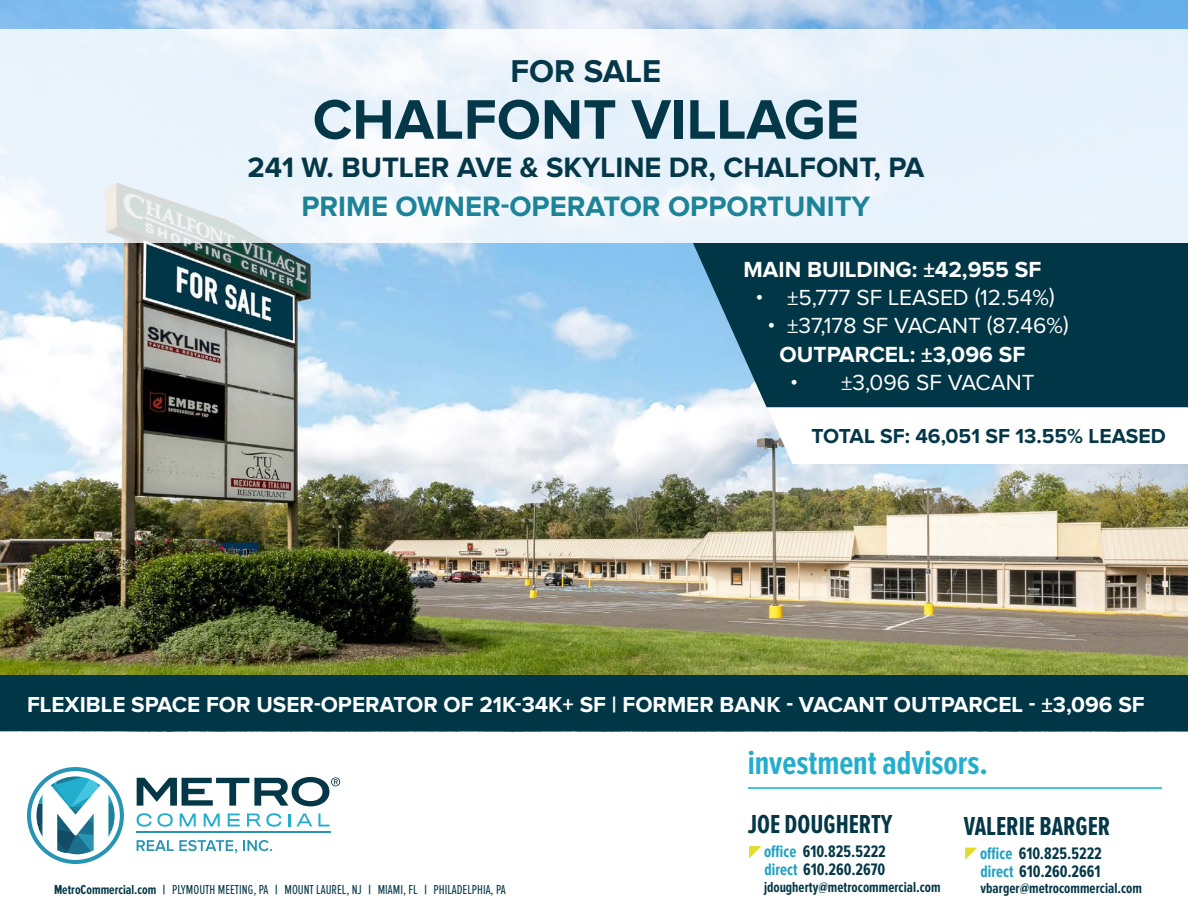
<style>
.page{position:relative;width:1188px;height:918px;background:#fff}
.page>*{position:absolute;margin:0;border:0;box-sizing:border-box;transform-origin:0 0}
.t1{font:700 57.75px "Proxima Nova";color:#043747}
.t2{font:700 34.65px "Proxima Nova Ex Cn";color:#23aecd}
.t3{font:700 32.7px "Proxima Nova";color:#043747}
.t4{font:700 29.1px "Proxima Nova";color:#043747}
.t5{font:700 29.1px "Proxima Nova";color:#1d8398}
.t6{font:700 27px "Proxima Nova Ex Cn";color:#043747}
.t7{font:22.65px "Proxima Nova";color:#fff}
.t8{font:700 22.65px "Proxima Nova";color:#fff}
.t9{font:700 22.5px "Proxima Nova";color:#fff}
.t10{font:700 21px "Proxima Nova";color:#043747}
.t11{font:700 17.25px "Proxima Nova Ex Cn";color:#043747}
.t12{font:700 15px "Proxima Nova Ex Cn";color:#043747}
.t13{font:13.5px "Proxima Nova Ex Cn";color:#043747}
.s1{font-weight:700}
.s2{color:#1da1c0}
</style>
<div class="page">
<img style="left:0;top:0;width:1188px;height:676px">
<svg style="left:0;top:30px;width:1188px;height:213px;fill:#e9f3fb"></svg>
<hr style="left:748px;top:787px;width:414px;height:2px;background:#44c5e0">
<svg style="left:27px;top:767px;width:97px;height:97px"></svg>
<hr style="left:137px;top:832px;width:194px;height:1px;background:#2894b3">
<svg style="left:137px;top:813px;width:36px;height:14px"></svg>
<svg style="left:180px;top:814px;width:16px;height:12px"></svg>
<svg style="left:204px;top:814px;width:16px;height:12px"></svg>
<svg style="left:228px;top:814px;width:12px;height:12px"></svg>
<svg style="left:247px;top:813px;width:34px;height:14px"></svg>
<svg style="left:288px;top:814px;width:2px;height:12px"></svg>
<svg style="left:296px;top:814px;width:16px;height:12px"></svg>
<svg style="left:318px;top:814px;width:11px;height:12px"></svg>
<svg style="left:137px;top:840px;width:100px;height:13px"></svg>
<svg style="left:243px;top:840px;width:29px;height:11px"></svg>
<svg style="left:137px;top:777px;width:203px;height:29px"></svg>
<svg style="left:965px;top:848px;width:12px;height:12px"></svg>
<svg style="left:749px;top:846px;width:12px;height:12px"></svg>
<svg style="left:719px;top:407px;width:469px;height:57px"></svg>
<svg style="left:693px;top:243px;width:495px;height:164px;background:#0c4252"></svg>
<div style="left:0;top:676px;width:1188px;height:55px;background:#003645"></div>
<p class="t3" style="left:511px;top:57px;width:152px">FOR SALE</p>
<p class="t1" style="left:313px;top:93px;width:548px">CHALFONT VILLAGE</p>
<p class="t4" style="left:247px;top:154px;width:678px">241 W. BUTLER AVE &amp; SKYLINE DR, CHALFONT, PA</p>
<p class="t5" style="left:301px;top:193px;width:570px">PRIME OWNER-OPERATOR OPPORTUNITY</p>
<p class="t8" style="left:744px;top:259px;width:299px">MAIN BUILDING: ±42,955 SF</p>
<p class="t7" style="left:756px;top:287px;width:301px">• ±5,777 SF LEASED (12.54%)</p>
<p class="t7" style="left:768px;top:315px;width:303px">• ±37,178 SF VACANT (87.46%)</p>
<p class="t8" style="left:780px;top:344px;width:247px">OUTPARCEL: ±3,096 SF</p>
<p class="t7" style="left:790px;top:372px;width:246px">• ±3,096 SF VACANT</p>
<p class="t10" style="left:812px;top:427px;width:356px">TOTAL SF: 46,051 SF 13.55% LEASED</p>
<p class="t9" style="left:27px;top:695px;width:1119px">FLEXIBLE SPACE FOR USER-OPERATOR OF 21K-34K+ SF | FORMER BANK - VACANT OUTPARCEL - ±3,096 SF</p>
<p class="t13" style="left:54px;top:882px;width:453px"><span class="s1">MetroCommercial.com |</span> PLYMOUTH MEETING, PA <span class="s1">|</span> MOUNT LAUREL, NJ <span class="s1">|</span> MIAMI, FL <span class="s1">|</span> PHILADELPHIA, PA</p>
<p class="t2" style="left:748px;top:744px;width:242px">investment advisors.</p>
<p class="t6" style="left:748px;top:809px;width:146px">JOE DOUGHERTY</p>
<p class="t11" style="left:764px;top:842px;width:123px"><span class="s2">office</span> 610.825.5222</p>
<p class="t11" style="left:765px;top:860px;width:122px"><span class="s2">direct</span> 610.260.2670</p>
<p class="t12" style="left:764px;top:879px;width:178px">jdougherty@metrocommercial.com</p>
<p class="t6" style="left:964px;top:811px;width:148px">VALERIE BARGER</p>
<p class="t11" style="left:980px;top:844px;width:123px"><span class="s2">office</span> 610.825.5222</p>
<p class="t11" style="left:981px;top:862px;width:121px"><span class="s2">direct</span> 610.260.2661</p>
<p class="t12" style="left:981px;top:880px;width:163px">vbarger@metrocommercial.com</p>
</div>
